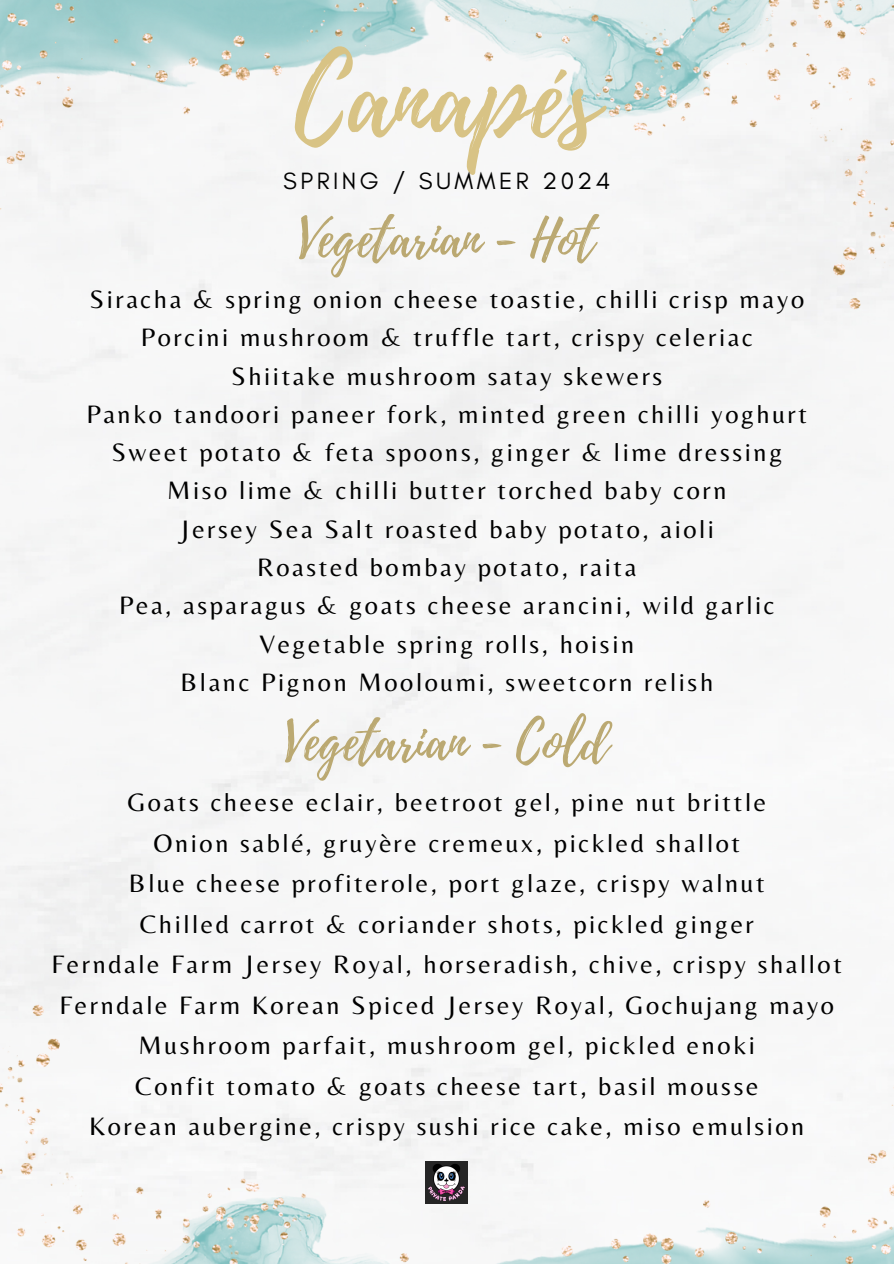
<style>
.page{position:relative;width:894px;height:1264px;background:#fff}
.page>*{position:absolute;margin:0;border:0;box-sizing:border-box;transform-origin:0 0}
.t1{font:106.5px "Playlist Script";color:#d8c385}
.t2{font:52.5px "Playlist Script";color:#bba972}
.t3{font:26.25px "Belleza";letter-spacing:.1em;color:#000}
.t4{font:24px "Glacial Indifference";letter-spacing:.145em;color:#000}
</style>
<div class="page">
<img style="left:0;top:982px;width:893px;height:281px">
<img style="left:0;top:0;width:893px;height:331px">
<img style="left:426px;top:1161px;width:41px;height:41px">
<h2 class="t1" style="left:295px;top:23px;width:305px">Canapés</h2>
<p class="t4" style="left:283px;top:166px;width:328px">SPRING / SUMMER 2024</p>
<p class="t2" style="left:299px;top:201px;width:297px">Vegetarian - Hot</p>
<p class="t3" style="left:89px;top:284px;width:716px">Siracha &amp; spring onion cheese toastie, chilli crisp mayo</p>
<p class="t3" style="left:141px;top:322px;width:613px">Porcini mushroom &amp; truffle tart, crispy celeriac</p>
<p class="t3" style="left:231px;top:360px;width:432px">Shiitake mushroom satay skewers</p>
<p class="t3" style="left:86px;top:398px;width:722px">Panko tandoori paneer fork, minted green chilli yoghurt</p>
<p class="t3" style="left:111px;top:437px;width:672px">Sweet potato &amp; feta spoons, ginger &amp; lime dressing</p>
<p class="t3" style="left:167px;top:475px;width:560px">Miso lime &amp; chilli butter torched baby corn</p>
<p class="t3" style="left:179px;top:513px;width:536px">Jersey Sea Salt roasted baby potato, aioli</p>
<p class="t3" style="left:257px;top:551px;width:381px">Roasted bombay potato, raita</p>
<p class="t3" style="left:119px;top:590px;width:656px">Pea, asparagus &amp; goats cheese arancini, wild garlic</p>
<h2 class="t3" style="left:259px;top:628px;width:376px">Vegetable spring rolls, hoisin</h2>
<p class="t3" style="left:180px;top:666px;width:534px">Blanc Pignon Mooloumi, sweetcorn relish</p>
<p class="t2" style="left:285px;top:704px;width:325px">Vegetarian - Cold</p>
<p class="t3" style="left:127px;top:786px;width:640px">Goats cheese eclair, beetroot gel, pine nut brittle</p>
<p class="t3" style="left:153px;top:827px;width:588px">Onion sablé, gruyère cremeux, pickled shallot</p>
<p class="t3" style="left:129px;top:867px;width:637px">Blue cheese profiterole, port glaze, crispy walnut</p>
<p class="t3" style="left:140px;top:908px;width:615px">Chilled carrot &amp; coriander shots, pickled ginger</p>
<p class="t3" style="left:52px;top:948px;width:791px">Ferndale Farm Jersey Royal, horseradish, chive, crispy shallot</p>
<p class="t3" style="left:60px;top:989px;width:775px">Ferndale Farm Korean Spiced Jersey Royal, Gochujang mayo</p>
<p class="t3" style="left:138px;top:1029px;width:617px">Mushroom parfait, mushroom gel, pickled enoki</p>
<p class="t3" style="left:135px;top:1070px;width:624px">Confit tomato &amp; goats cheese tart, basil mousse</p>
<p class="t3" style="left:89px;top:1110px;width:716px">Korean aubergine, crispy sushi rice cake, miso emulsion</p>
</div>
